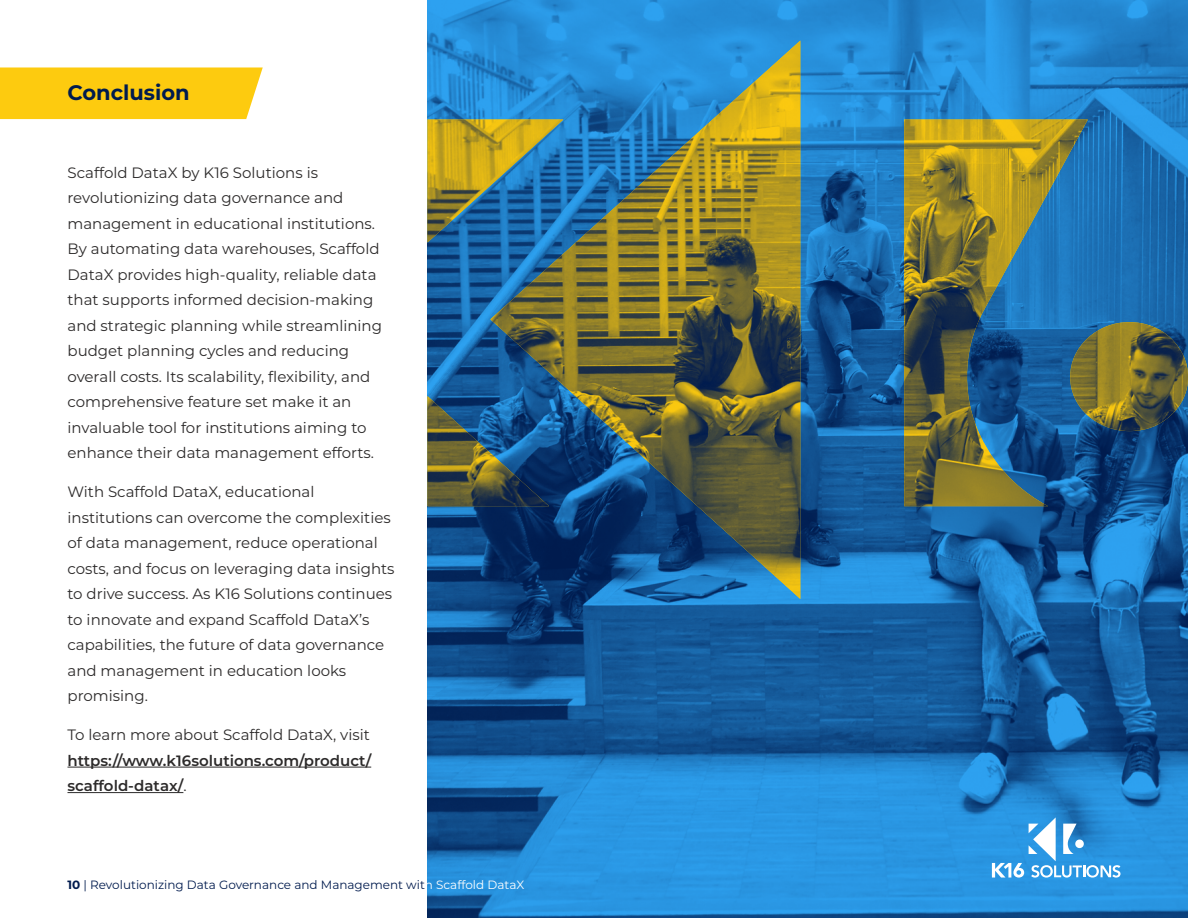
<style>
.page{position:relative;width:1188px;height:918px;background:#fff}
.page>*{position:absolute;margin:0;border:0;box-sizing:border-box;transform-origin:0 0}
.Light_11ptx{font:700 21px "Montserrat";color:#001b4e}
.Light_11ptx-2{font:15px/25.5px "Montserrat";color:#2c2a2a}
.Light_11ptx-3{font:600 15px/25.5px "Montserrat";color:#2c2a2a;text-align:justify}
.Light_11ptx-4{font:12px "Montserrat";color:#001b4e}
.s1{font-weight:400}
.s2{font-weight:700}
.s3{color:#fff}
</style>
<div class="page">
<img style="left:428px;top:0;width:760px;height:918px">
<hr style="left:68px;top:767px;width:303px;height:1px;background:#2c2a2a">
<hr style="left:68px;top:792px;width:115px;height:1px;background:#2c2a2a">
<div style="left:0;top:68px;width:263px;height:51px;background:#fdcb0f"></div>
<svg style="left:992px;top:817px;width:129px;height:61px"></svg>
<img style="left:428px;top:41px;width:760px;height:558px">
<p class="Light_11ptx" style="left:68px;top:78px;width:124px">Conclusion</p>
<p class="Light_11ptx-2" style="left:68px;top:159px;width:316px">Scaffold DataX by K16 Solutions is revolutionizing data governance and management in educational institutions.<br>By automating data warehouses, Scaffold DataX provides high-quality, reliable data that supports informed decision-making and strategic planning while streamlining budget planning cycles and reducing overall costs. Its scalability, flexibility, and comprehensive feature set make it an invaluable tool for institutions aiming to enhance their data management efforts.</p>
<p class="Light_11ptx-2" style="left:68px;top:478px;width:329px">With Scaffold DataX, educational institutions can overcome the complexities of data management, reduce operational costs, and focus on leveraging data insights to drive success. As K16 Solutions continues to innovate and expand Scaffold DataX’s capabilities, the future of data governance and management in education looks promising.</p>
<p class="Light_11ptx-3" style="left:68px;top:721px;width:305px"><span class="s1">To learn more about Scaffold DataX, visit </span>https://www.k16solutions.com/product/ scaffold-datax/<span class="s1">.</span></p>
<p class="Light_11ptx-4" style="left:68px;top:877px;width:458px"><span class="s2">10</span> | Revolutionizing Data Governance and Management wit<span class="s3">h Scaffold DataX</span></p>
</div>
